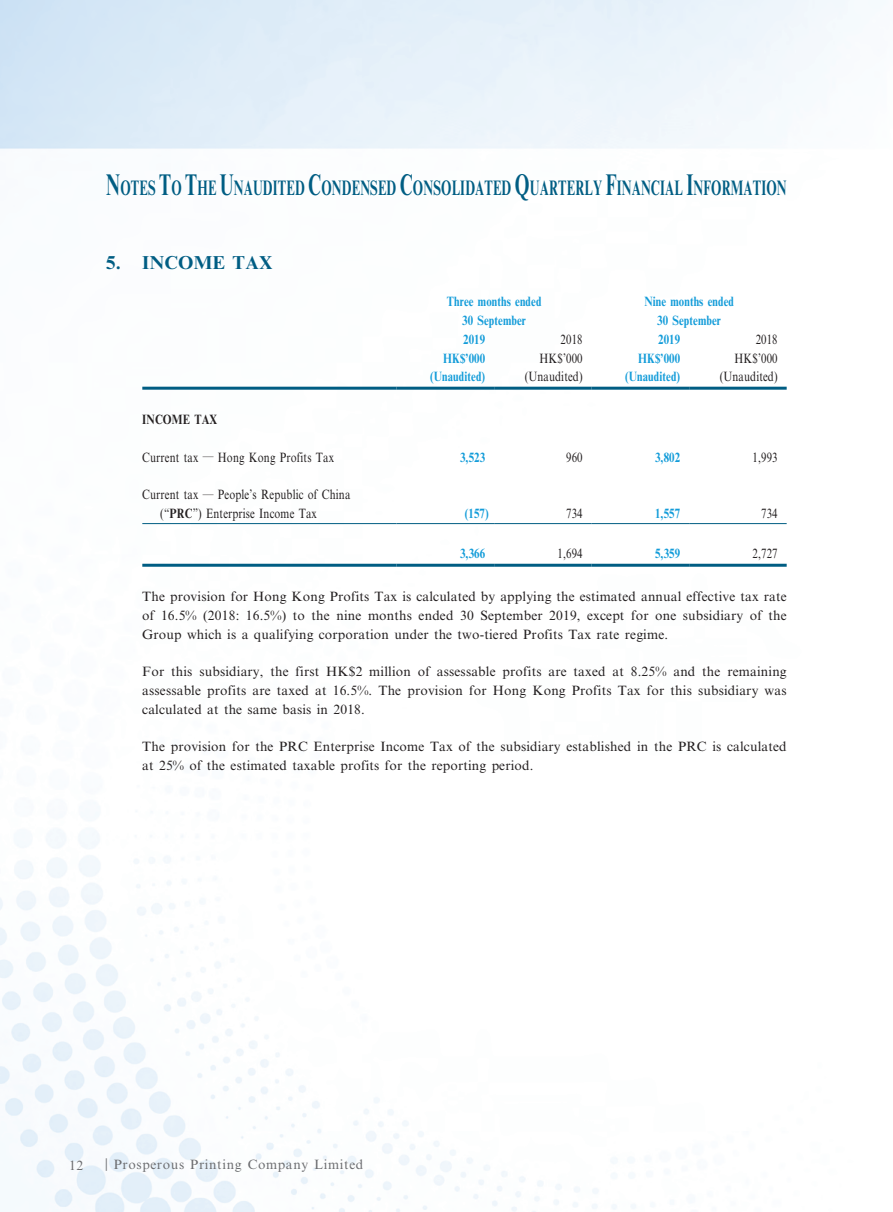
<style>
.page{position:relative;width:893px;height:1212px;background:#fff}
.page>*{position:absolute;margin:0;border:0;box-sizing:border-box;transform-origin:0 0}
.t1{font:700 21px "Times New Roman MT Std";letter-spacing:.015em;color:#005d83;scale:.6 1}
._03_H1{font:700 18.75px "Times New Roman MT Std";letter-spacing:.01em;color:#005d83}
._12___P2{font:13.5px/18.8px "Times New Roman MT Std";letter-spacing:.01em;color:#231f20;text-align:justify}
._12___P2-2{font:700 13.5px/18.8px "Times New Roman MT Std";letter-spacing:.01em;color:#139cd9;text-align:center;scale:.8 1}
._15_Table_Stub{font:13.5px/18.8px "Times New Roman MT Std";letter-spacing:.01em;color:#231f20;scale:.8 1}
._12___P2-3{font:13.5px "Times New Roman MT Std";letter-spacing:.01em;color:#231f20;scale:.8 1}
.t2{font:13.5px "Times New Roman MT Std";letter-spacing:.05em;color:#6c6d70}
._15_Table_Stub-2{font:700 13.5px "Times New Roman MT Std";letter-spacing:.01em;color:#231f20;scale:.8 1}
.s1{font-size:30px}
.s2{font-weight:700}
</style>
<div class="page">
<img style="left:0;top:0;width:850px;height:1212px">
<hr style="left:142px;top:387px;width:255px;height:3px;background:#005d83">
<hr style="left:397px;top:387px;width:97px;height:3px;background:#005d83">
<hr style="left:494px;top:387px;width:98px;height:3px;background:#005d83">
<hr style="left:592px;top:387px;width:97px;height:3px;background:#005d83">
<hr style="left:689px;top:387px;width:98px;height:3px;background:#005d83">
<hr style="left:142px;top:523px;width:255px;height:1px;background:#005d83">
<hr style="left:397px;top:523px;width:97px;height:1px;background:#005d83">
<hr style="left:494px;top:523px;width:98px;height:1px;background:#005d83">
<hr style="left:592px;top:523px;width:97px;height:1px;background:#005d83">
<hr style="left:689px;top:523px;width:98px;height:1px;background:#005d83">
<hr style="left:142px;top:564px;width:255px;height:3px;background:#005d83">
<hr style="left:397px;top:564px;width:97px;height:3px;background:#005d83">
<hr style="left:494px;top:564px;width:98px;height:3px;background:#005d83">
<hr style="left:592px;top:564px;width:97px;height:3px;background:#005d83">
<hr style="left:689px;top:564px;width:98px;height:3px;background:#005d83">
<h1 class="t1" style="left:106px;top:175px;width:1135px"><span class="s1">N</span>OTES <span class="s1">T</span>O <span class="s1">T</span>HE <span class="s1">U</span>NAUDITED <span class="s1">C</span>ONDENSED <span class="s1">C</span>ONSOLIDATED <span class="s1">Q</span>UARTERLY <span class="s1">F</span>INANCIAL <span class="s1">I</span>NFORMATION</h1>
<p class="_03_H1" style="left:106px;top:251px;width:168px">5. INCOME TAX</p>
<p class="_12___P2-2" style="left:447px;top:292px;width:120px">Three months ended<br>30 September</p>
<p class="_12___P2-2" style="left:644px;top:292px;width:113px">Nine months ended<br>30 September</p>
<p class="_12___P2-2" style="left:463px;top:330px;width:29px">2019</p>
<p class="_12___P2-3" style="left:561px;top:331px;width:29px">2018</p>
<p class="_12___P2-2" style="left:658px;top:330px;width:29px">2019</p>
<p class="_12___P2-3" style="left:756px;top:331px;width:29px">2018</p>
<p class="_12___P2-2" style="left:443px;top:348px;width:54px">HK$’000</p>
<p class="_12___P2-3" style="left:540px;top:350px;width:55px">HK$’000</p>
<p class="_12___P2-2" style="left:638px;top:348px;width:54px">HK$’000</p>
<p class="_12___P2-3" style="left:735px;top:350px;width:55px">HK$’000</p>
<p class="_12___P2-2" style="left:430px;top:367px;width:70px">(Unaudited)</p>
<p class="_12___P2-3" style="left:525px;top:369px;width:74px">(Unaudited)</p>
<p class="_12___P2-2" style="left:625px;top:367px;width:70px">(Unaudited)</p>
<p class="_12___P2-3" style="left:720px;top:369px;width:74px">(Unaudited)</p>
<p class="_15_Table_Stub-2" style="left:142px;top:411px;width:95px">INCOME TAX</p>
<p class="_15_Table_Stub" style="left:142px;top:448px;width:241px">Current tax — Hong Kong Profits Tax</p>
<p class="_12___P2-2" style="left:460px;top:447px;width:33px">3,523</p>
<p class="_12___P2-3" style="left:566px;top:449px;width:22px">960</p>
<p class="_12___P2-2" style="left:655px;top:447px;width:33px">3,802</p>
<p class="_12___P2-3" style="left:753px;top:449px;width:33px">1,993</p>
<p class="_15_Table_Stub" style="left:160px;top:485px;width:239px;text-indent:-18px">Current tax — People’s Republic of China (“<span class="s2">PRC</span>”) Enterprise Income Tax</p>
<p class="_12___P2-2" style="left:465px;top:504px;width:31px">(157)</p>
<p class="_12___P2-3" style="left:566px;top:506px;width:22px">734</p>
<p class="_12___P2-2" style="left:655px;top:504px;width:33px">1,557</p>
<p class="_12___P2-3" style="left:761px;top:506px;width:22px">734</p>
<p class="_12___P2-2" style="left:460px;top:544px;width:33px">3,366</p>
<p class="_12___P2-3" style="left:558px;top:546px;width:33px">1,694</p>
<p class="_12___P2-2" style="left:655px;top:544px;width:33px">5,359</p>
<p class="_12___P2-3" style="left:753px;top:546px;width:33px">2,727</p>
<p class="_12___P2" style="left:142px;top:587px;width:646px">The provision for Hong Kong Profits Tax is calculated by applying the estimated annual effective tax rate of 16.5% (2018: 16.5%) to the nine months ended 30 September 2019, except for one subsidiary of the Group which is a qualifying corporation under the two-tiered Profits Tax rate regime.</p>
<p class="_12___P2" style="left:142px;top:662px;width:646px">For this subsidiary, the first HK$2 million of assessable profits are taxed at 8.25% and the remaining assessable profits are taxed at 16.5%. The provision for Hong Kong Profits Tax for this subsidiary was calculated at the same basis in 2018.</p>
<p class="_12___P2" style="left:142px;top:737px;width:646px">The provision for the PRC Enterprise Income Tax of the subsidiary established in the PRC is calculated at 25% of the estimated taxable profits for the reporting period.</p>
<p class="t2" style="left:69px;top:1157px;width:16px">12</p>
<p class="t2" style="left:105px;top:1157px;width:260px">| Prosperous Printing Company Limited</p>
</div>
